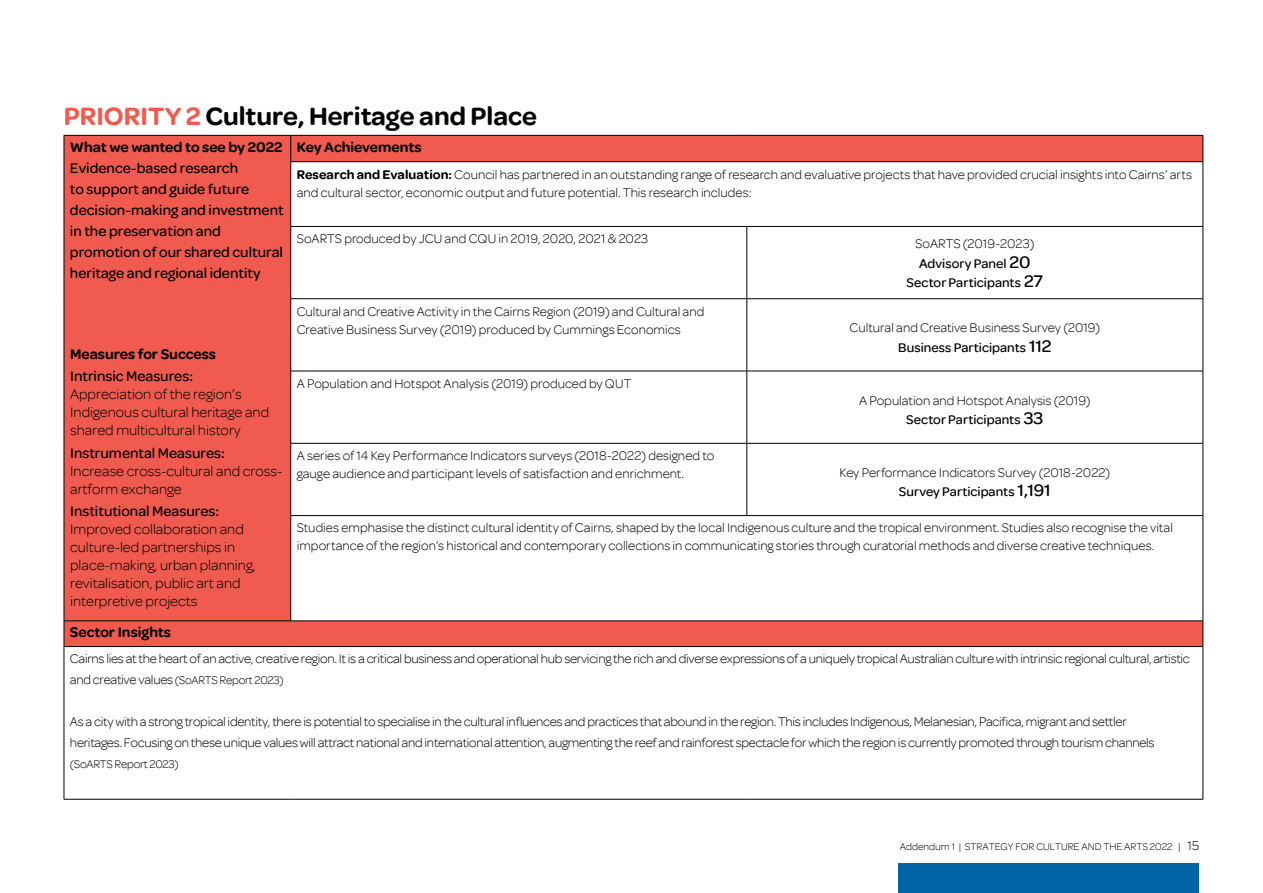
<style>
.page{position:relative;width:1263px;height:893px;background:#fff}
.page>*{position:absolute;margin:0;border:0;box-sizing:border-box;transform-origin:0 0}
.t1{font:600 27px "Omnes";color:#000}
.t2{font:300 15px/18px "Omnes";color:#000}
.t3{font:500 15px/21px "Omnes";color:#000}
.t4{font:600 15px "Omnes";color:#000}
.t5{font:300 13.5px/18px "Omnes";color:#000}
.t6{font:300 13.5px/21px "Omnes";letter-spacing:-.02em;color:#000}
.t7{font:500 13.5px/19.5px "Omnes";letter-spacing:.005em;color:#000;text-align:center}
.t8{font:300 12px "Omnes";letter-spacing:-.02em;color:#000}
.t9{font:300 10.5px "Omnes";color:#000}
.s1{color:#f15b4f}
.s2{font-weight:600}
.s3{font-weight:300}
.s4{font-size:18px}
.s5{font-weight:500}
.s6{font-weight:500;font-size:18px}
.s7{font-size:13.5px}
</style>
<div class="page">
<div style="left:898px;top:863px;width:301px;height:30px;background:#0064a7"></div>
<svg style="left:65px;top:136px;width:1138px;height:485px"></svg>
<div style="left:64px;top:621px;width:1139px;height:25px;background:#f15b4f"></div>
<svg style="left:1203px;top:136px;width:1px;height:26px"></svg>
<hr style="left:1203px;top:162px;width:1px;height:64px;background:#000">
<hr style="left:746px;top:227px;width:1px;height:72px;background:#000">
<hr style="left:1203px;top:227px;width:1px;height:72px;background:#000">
<hr style="left:746px;top:299px;width:1px;height:72px;background:#000">
<hr style="left:1203px;top:299px;width:1px;height:72px;background:#000">
<hr style="left:746px;top:371px;width:1px;height:72px;background:#000">
<hr style="left:1203px;top:371px;width:1px;height:72px;background:#000">
<hr style="left:746px;top:443px;width:1px;height:72px;background:#000">
<hr style="left:1203px;top:443px;width:1px;height:72px;background:#000">
<hr style="left:1203px;top:516px;width:1px;height:105px;background:#000">
<svg style="left:1203px;top:621px;width:1px;height:25px"></svg>
<hr style="left:1203px;top:647px;width:1px;height:152px;background:#000">
<svg style="left:290px;top:136px;width:1px;height:26px"></svg>
<hr style="left:290px;top:162px;width:1px;height:64px;background:#000">
<hr style="left:290px;top:227px;width:1px;height:72px;background:#000">
<hr style="left:290px;top:299px;width:1px;height:72px;background:#000">
<hr style="left:290px;top:371px;width:1px;height:72px;background:#000">
<hr style="left:290px;top:443px;width:1px;height:72px;background:#000">
<hr style="left:290px;top:516px;width:1px;height:105px;background:#000">
<hr style="left:64px;top:135px;width:227px;height:1px;background:#000">
<svg style="left:64px;top:136px;width:1px;height:26px"></svg>
<hr style="left:64px;top:162px;width:1px;height:64px;background:#000">
<hr style="left:64px;top:226px;width:1px;height:73px;background:#000">
<hr style="left:64px;top:299px;width:1px;height:72px;background:#000">
<hr style="left:64px;top:371px;width:1px;height:72px;background:#000">
<hr style="left:64px;top:443px;width:1px;height:73px;background:#000">
<hr style="left:64px;top:516px;width:1px;height:105px;background:#000">
<hr style="left:64px;top:621px;width:227px;height:1px;background:#000">
<svg style="left:64px;top:621px;width:1px;height:25px"></svg>
<hr style="left:64px;top:646px;width:227px;height:1px;background:#000">
<hr style="left:64px;top:647px;width:1px;height:152px;background:#000">
<hr style="left:291px;top:646px;width:456px;height:1px;background:#000">
<hr style="left:747px;top:646px;width:456px;height:1px;background:#000">
<hr style="left:64px;top:799px;width:227px;height:1px;background:#000">
<hr style="left:291px;top:799px;width:456px;height:1px;background:#000">
<hr style="left:747px;top:799px;width:456px;height:1px;background:#000">
<hr style="left:291px;top:135px;width:456px;height:1px;background:#000">
<hr style="left:747px;top:135px;width:456px;height:1px;background:#000">
<hr style="left:291px;top:161px;width:456px;height:1px;background:#000">
<hr style="left:747px;top:161px;width:456px;height:1px;background:#000">
<hr style="left:291px;top:226px;width:456px;height:1px;background:#000">
<hr style="left:747px;top:226px;width:456px;height:1px;background:#000">
<hr style="left:291px;top:298px;width:456px;height:1px;background:#000">
<hr style="left:747px;top:298px;width:456px;height:1px;background:#000">
<hr style="left:291px;top:371px;width:456px;height:1px;background:#000">
<hr style="left:747px;top:371px;width:456px;height:1px;background:#000">
<hr style="left:291px;top:443px;width:456px;height:1px;background:#000">
<hr style="left:747px;top:443px;width:456px;height:1px;background:#000">
<hr style="left:291px;top:515px;width:456px;height:1px;background:#000">
<hr style="left:747px;top:515px;width:456px;height:1px;background:#000">
<hr style="left:291px;top:621px;width:456px;height:1px;background:#000">
<hr style="left:747px;top:621px;width:456px;height:1px;background:#000">
<h1 class="t1" style="left:64px;top:101px;width:475px"><span class="s1">PRIORITY 2</span> Culture, Heritage and Place</h1>
<p class="t4" style="left:70px;top:138px;width:214px">What we wanted to see by 2022</p>
<p class="t3" style="left:70px;top:157px;width:215px">Evidence-based research<br>to support and guide future decision-making and investment in the preservation and promotion of our shared cultural heritage and regional identity</p>
<p class="t4" style="left:70px;top:346px;width:147px">Measures for Success</p>
<p class="t3" style="left:70px;top:366px;width:124px">Intrinsic Measures:</p>
<p class="t2" style="left:70px;top:385px;width:200px">Appreciation of the region’s<br>Indigenous cultural heritage and shared multicultural history</p>
<p class="t3" style="left:70px;top:442px;width:156px">Instrumental Measures:</p>
<p class="t2" style="left:70px;top:462px;width:214px">Increase cross-cultural and cross&shy;artform exchange</p>
<p class="t3" style="left:70px;top:500px;width:150px">Institutional Measures:</p>
<p class="t2" style="left:70px;top:520px;width:187px">Improved collaboration and culture-led partnerships in place-making, urban planning, revitalisation, public art and interpretive projects</p>
<p class="t4" style="left:297px;top:138px;width:126px">Key Achievements</p>
<p class="t5" style="left:297px;top:165px;width:897px"><span class="s2">Research and Evaluation:</span> Council has partnered in an outstanding range of research and evaluative projects that have provided crucial insights into Cairns’ arts and cultural sector, economic output and future potential. This research includes:</p>
<p class="t5" style="left:297px;top:230px;width:353px">SoARTS produced by JCU and CQU in 2019, 2020, 2021 &amp; 2023</p>
<p class="t7" style="left:907px;top:234px;width:138px"><span class="s3">SoARTS (2019-2023)<br></span>Advisory Panel <span class="s4">20<br></span>Sector Participants <span class="s4">27</span></p>
<p class="t5" style="left:297px;top:302px;width:409px">Cultural and Creative Activity in the Cairns Region (2019) and Cultural and<br>Creative Business Survey (2019) produced by Cummings Economics</p>
<p class="t5" style="left:850px;top:318px;width:252px;line-height:19.5px;text-align:center">Cultural and Creative Business Survey (2019)<br><span class="s5">Business Participants</span> <span class="s6">112</span></p>
<p class="t5" style="left:297px;top:374px;width:336px">A Population and Hotspot Analysis (2019) produced by QUT</p>
<p class="t5" style="left:859px;top:390px;width:233px;line-height:19.5px;text-align:center">A Population and Hotspot Analysis (2019)<br><span class="s5">Sector Participants</span> <span class="s6">33</span></p>
<p class="t5" style="left:297px;top:447px;width:419px">A series of 14 Key Performance Indicators surveys (2018-2022) designed to gauge audience and participant levels of satisfaction and enrichment.</p>
<p class="t5" style="left:839px;top:463px;width:272px;line-height:19.5px;text-align:center">Key Performance Indicators Survey (2018-2022)<br><span class="s5">Survey Participants</span> <span class="s6">1,191</span></p>
<p class="t5" style="left:297px;top:519px;width:878px">Studies emphasise the distinct cultural identity of Cairns, shaped by the local Indigenous culture and the tropical environment. Studies also recognise the vital importance of the region’s historical and contemporary collections in communicating stories through curatorial methods and diverse creative techniques.</p>
<p class="t4" style="left:70px;top:624px;width:103px">Sector Insights</p>
<p class="t6" style="left:70px;top:648px;width:1121px">Cairns lies at the heart of an active, creative region. It is a critical business and operational hub servicing the rich and diverse expressions of a uniquely tropical Australian culture with intrinsic regional cultural, artistic</p>
<p class="t8" style="left:70px;top:674px;width:215px"><span class="s7">and creative values</span> (SoARTS Report 2023)</p>
<p class="t6" style="left:70px;top:711px;width:1086px">As a city with a strong tropical identity, there is potential to specialise in the cultural influences and practices that abound in the region. This includes Indigenous, Melanesian, Pacifica, migrant and settler heritages. Focusing on these unique values will attract national and international attention, augmenting the reef and rainforest spectacle for which the region is currently promoted through tourism channels</p>
<p class="t8" style="left:70px;top:758px;width:110px">(SoARTS Report 2023)</p>
<p class="t9" style="left:900px;top:841px;width:301px">Addendum 1 | STRATEGY FOR CULTURE AND THE ARTS 2022 | <span class="s7">15</span></p>
</div>
